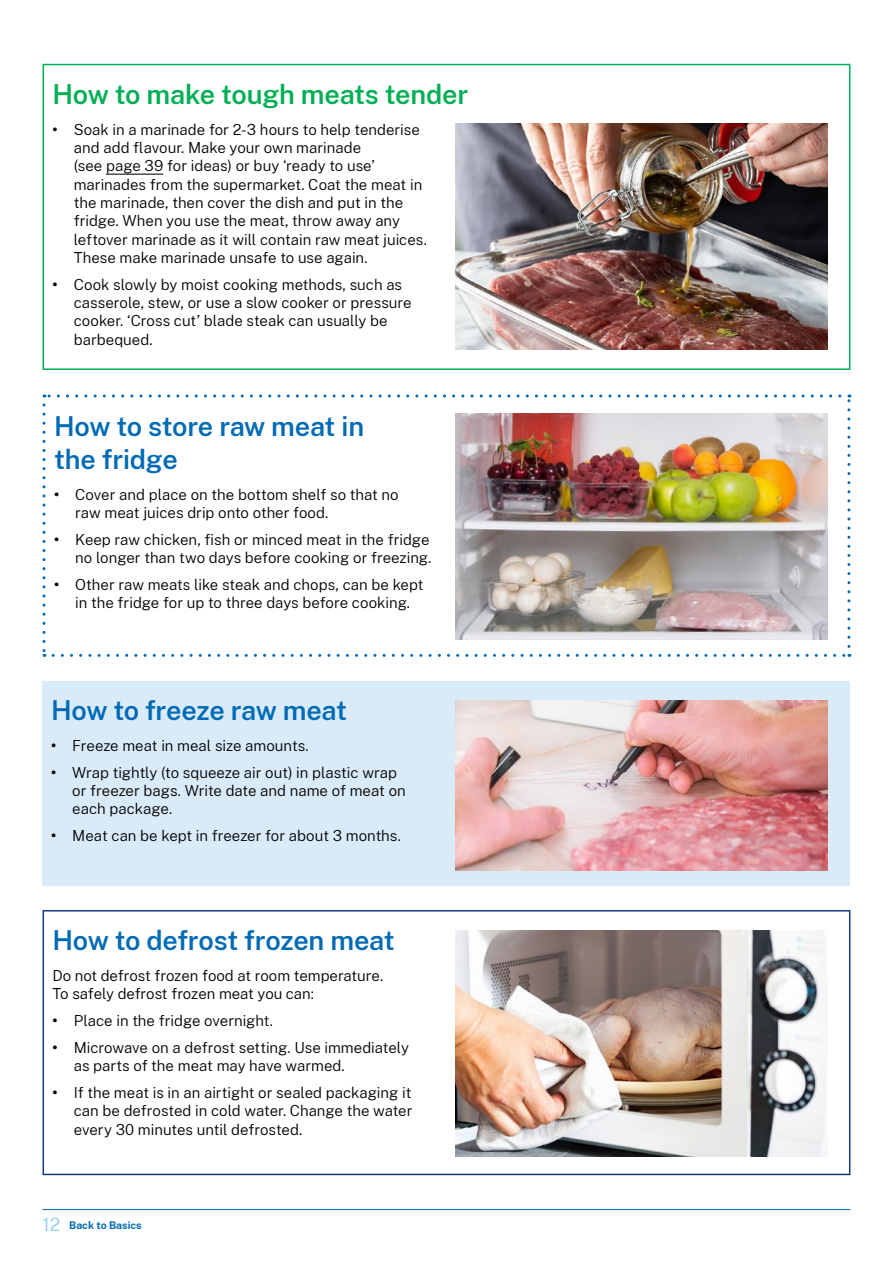
<style>
.page{position:relative;width:893px;height:1263px;background:#fff}
.page>*{position:absolute;margin:0;border:0;box-sizing:border-box;transform-origin:0 0}
.Heading_2__H2{font:600 27px/33px "Public Sans";letter-spacing:-.01em;color:#006ab5}
.Body{font:600 27px "Public Sans";letter-spacing:-.005em;color:#00af54}
.Level_1_bullet{font:300 15px/18.3px "Public Sans";color:#000}
.Body-2{font:300 15px/18.3px "Public Sans";letter-spacing:-.005em;color:#000}
.t1{font:700 10.5px "Public Sans";color:#006ab5}
.s1{font-weight:700}
.s2{font-weight:300;font-size:18px;color:#90cef0}
</style>
<div class="page">
<hr style="left:106px;top:174px;width:57px;height:1px;background:#000">
<div style="left:43px;top:64px;width:807px;height:306px;border:2px solid #00af54"></div>
<img style="left:455px;top:124px;width:372px;height:225px">
<svg style="left:43px;top:405px;width:3px;height:252px"></svg>
<svg style="left:53px;top:654px;width:797px;height:3px"></svg>
<svg style="left:847px;top:394px;width:3px;height:252px"></svg>
<svg style="left:44px;top:394px;width:796px;height:3px"></svg>
<img style="left:455px;top:414px;width:372px;height:225px">
<div style="left:43px;top:681px;width:807px;height:204px;background:#d9ebf9"></div>
<img style="left:455px;top:700px;width:372px;height:171px">
<div style="left:43px;top:910px;width:807px;height:265px;border:2px solid #15397f"></div>
<img style="left:455px;top:931px;width:371px;height:225px">
<hr style="left:43px;top:1209px;width:807px;height:1px;background:#006ab5">
<p class="Body" style="left:53px;top:74px;width:417px">How to make tough meats tender</p>
<p class="Level_1_bullet" style="left:74px;top:119px;width:355px;text-indent:-21px"><span class="s1">•</span> Soak in a marinade for 2-3 hours to help tenderise and add flavour. Make your own marinade<br>(see page 39 for ideas) or buy ‘ready to use’ marinades from the supermarket. Coat the meat in the marinade, then cover the dish and put in the fridge. When you use the meat, throw away any leftover marinade as it will contain raw meat juices.<br>These make marinade unsafe to use again.</p>
<p class="Level_1_bullet" style="left:74px;top:274px;width:339px;text-indent:-21px"><span class="s1">•</span> Cook slowly by moist cooking methods, such as casserole, stew, or use a slow cooker or pressure cooker. ‘Cross cut’ blade steak can usually be barbequed.</p>
<h2 class="Heading_2__H2" style="left:54px;top:408px;width:312px">How to store raw meat in the fridge</h2>
<p class="Level_1_bullet" style="left:75px;top:485px;width:325px;text-indent:-21px"><span class="s1">•</span> Cover and place on the bottom shelf so that no raw meat juices drip onto other food.</p>
<p class="Level_1_bullet" style="left:54px;top:530px;width:379px;text-align:right"><span class="s1">•</span> Keep raw chicken, fish or minced meat in the fridge no longer than two days before cooking or freezing.</p>
<p class="Level_1_bullet" style="left:54px;top:575px;width:371px;text-align:center"><span class="s1">•</span> Other raw meats like steak and chops, can be kept in the fridge for up to three days before cooking.</p>
<h2 class="Heading_2__H2" style="left:51px;top:692px;width:297px">How to freeze raw meat</h2>
<p class="Level_1_bullet" style="left:51px;top:736px;width:259px"><span class="s1">•</span> Freeze meat in meal size amounts.</p>
<p class="Level_1_bullet" style="left:72px;top:762px;width:335px;text-indent:-21px"><span class="s1">•</span> Wrap tightly (to squeeze air out) in plastic wrap or freezer bags. Write date and name of meat on each package.</p>
<p class="Level_1_bullet" style="left:51px;top:826px;width:351px"><span class="s1">•</span> Meat can be kept in freezer for about 3 months.</p>
<h2 class="Heading_2__H2" style="left:53px;top:922px;width:344px">How to defrost frozen meat</h2>
<p class="Body-2" style="left:53px;top:966px;width:332px">Do not defrost frozen food at room temperature.<br>To safely defrost frozen meat you can:</p>
<p class="Level_1_bullet" style="left:53px;top:1011px;width:222px"><span class="s1">•</span> Place in the fridge overnight.</p>
<p class="Level_1_bullet" style="left:74px;top:1038px;width:337px;text-indent:-21px"><span class="s1">•</span> Microwave on a defrost setting. Use immediately as parts of the meat may have warmed.</p>
<p class="Level_1_bullet" style="left:74px;top:1083px;width:340px;text-align:justify;text-indent:-21px"><span class="s1">•</span> If the meat is in an airtight or sealed packaging it can be defrosted in cold water. Change the water every 30 minutes until defrosted.</p>
<p class="t1" style="left:43px;top:1217px;width:101px"><span class="s2">12</span> Back to Basics</p>
</div>
